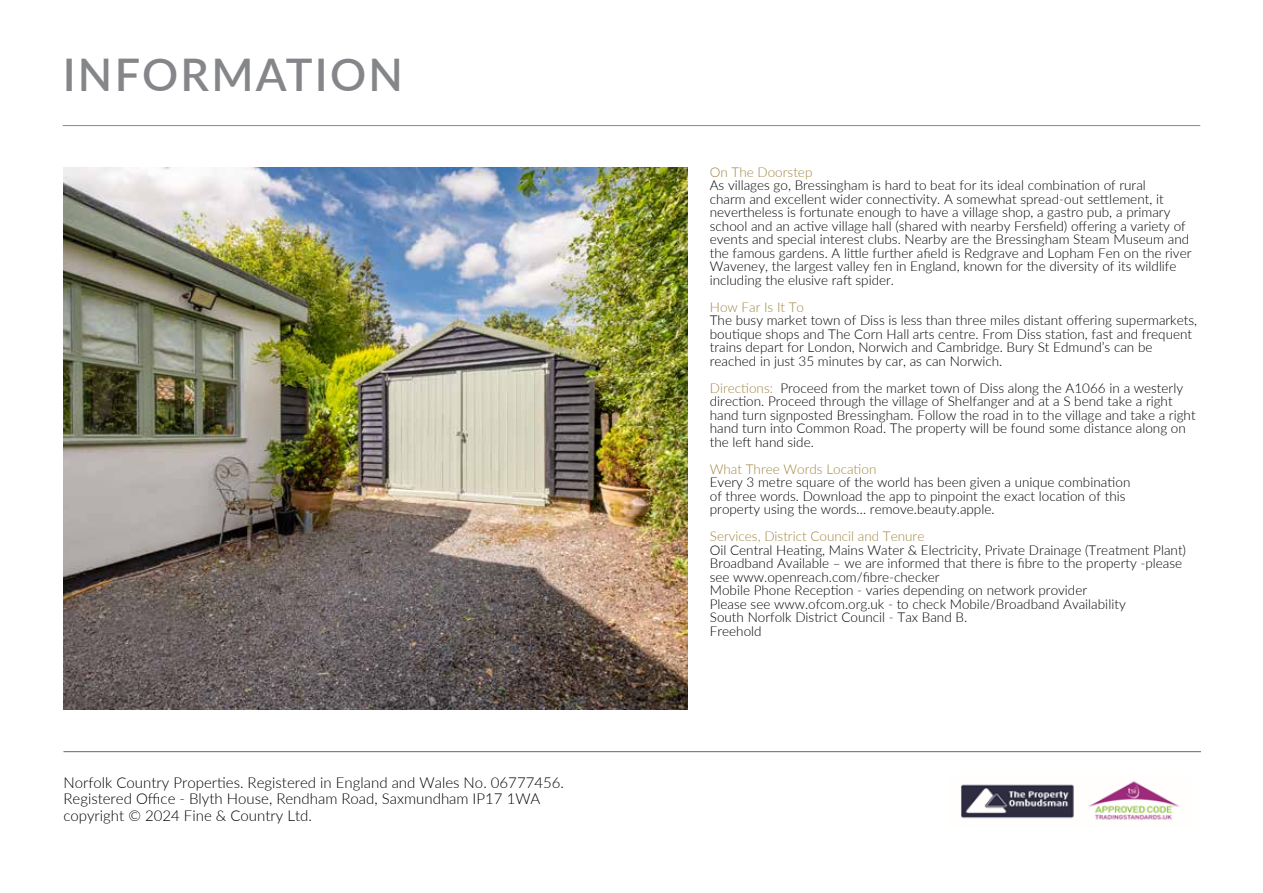
<style>
.page{position:relative;width:1263px;height:893px;background:#fff}
.page>*{position:absolute;margin:0;border:0;box-sizing:border-box;transform-origin:0 0}
.t1{font:600 45px "Lato";letter-spacing:.05em;color:#858689}
.t2{font:300 15px/16.5px "Lato";color:#000}
.t3{font:300 13.5px/13.5px "Lato";color:#000}
.t4{font:300 13.5px "Lato";color:#a18641}
.s1{color:#a18641}
</style>
<div class="page">
<hr style="left:63px;top:751px;width:1138px;height:1px;background:#000">
<hr style="left:63px;top:125px;width:1137px;height:1px;background:#858689">
<img style="left:63px;top:168px;width:625px;height:541px">
<img style="left:961px;top:781px;width:218px;height:39px">
<h1 class="t1" style="left:63px;top:42px;width:342px">INFORMATION</h1>
<p class="t2" style="left:63px;top:773px;width:502px">Norfolk Country Properties. Registered in England and Wales No. 06777456.<br>Registered Office - Blyth House, Rendham Road, Saxmundham IP17 1WA copyright © 2024 Fine &amp; Country Ltd.</p>
<p class="t4" style="left:710px;top:162px;width:104px">On The Doorstep</p>
<p class="t3" style="left:710px;top:178px;width:483px">As villages go, Bressingham is hard to beat for its ideal combination of rural<br>charm and excellent wider connectivity. A somewhat spread-out settlement, it nevertheless is fortunate enough to have a village shop, a gastro pub, a primary school and an active village hall (shared with nearby Fersfield) offering a variety of events and special interest clubs. Nearby are the Bressingham Steam Museum and the famous gardens. A little further afield is Redgrave and Lopham Fen on the river Waveney, the largest valley fen in England, known for the diversity of its wildlife including the elusive raft spider.</p>
<p class="t4" style="left:710px;top:297px;width:96px">How Far Is It To</p>
<p class="t3" style="left:710px;top:313px;width:489px">The busy market town of Diss is less than three miles distant offering supermarkets, boutique shops and The Corn Hall arts centre. From Diss station, fast and frequent trains depart for London, Norwich and Cambridge. Bury St Edmund’s can be reached in just 35 minutes by car, as can Norwich.</p>
<p class="t3" style="left:710px;top:381px;width:487px"><span class="s1">Directions:</span> Proceed from the market town of Diss along the A1066 in a westerly direction. Proceed through the village of Shelfanger and at a S bend take a right hand turn signposted Bressingham. Follow the road in to the village and take a right hand turn into Common Road. The property will be found some distance along on the left hand side.</p>
<p class="t4" style="left:710px;top:459px;width:168px">What Three Words Location</p>
<p class="t3" style="left:710px;top:475px;width:422px">Every 3 metre square of the world has been given a unique combination of three words. Download the app to pinpoint the exact location of this property using the words… remove.beauty.apple.</p>
<p class="t4" style="left:710px;top:527px;width:216px">Services, District Council and Tenure</p>
<p class="t3" style="left:710px;top:543px;width:478px">Oil Central Heating, Mains Water &amp; Electricity, Private Drainage (Treatment Plant)<br>Broadband Available – we are informed that there is fibre to the property -please see www.openreach.com/fibre-checker<br>Mobile Phone Reception - varies depending on network provider<br>Please see www.ofcom.org.uk - to check Mobile/Broadband Availability<br>South Norfolk District Council - Tax Band B.<br>Freehold</p>
</div>
